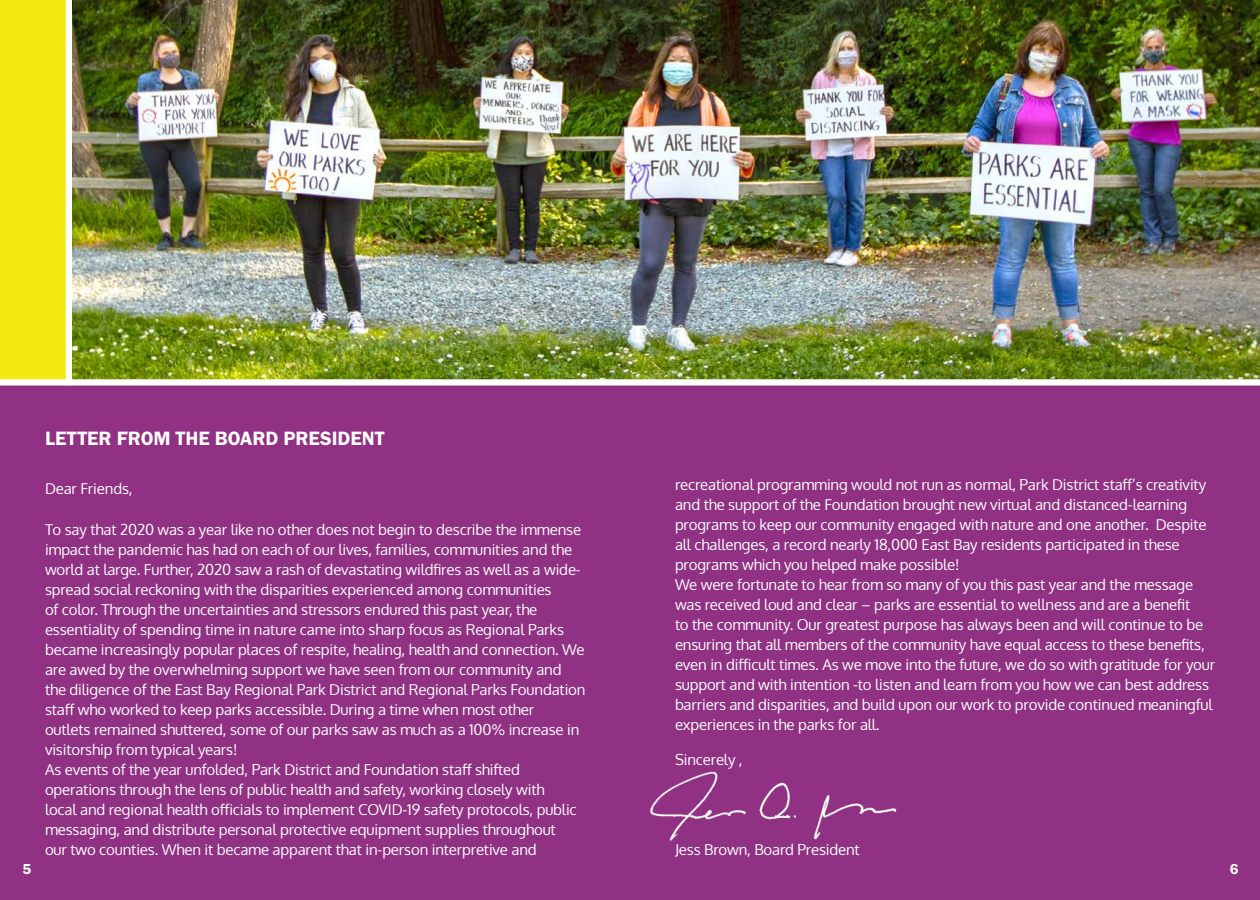
<style>
.page{position:relative;width:1260px;height:900px;background:#fff}
.page>*{position:absolute;margin:0;border:0;box-sizing:border-box;transform-origin:0 0}
.t1{font:20px "Franklin Gothic URW Dem";color:#fff}
.t2{font:15px/20px "Oxygen";letter-spacing:-.01em;color:#fff}
.t3{font:15px "Franklin Gothic URW Dem";color:#fff}
</style>
<div class="page">
<img style="left:72px;top:0;width:1188px;height:379px">
<div style="left:0;top:0;width:68px;height:543px;background:#f4e910"></div>
<div style="left:0;top:383px;width:1260px;height:517px;background:#903183"></div>
<div style="left:0;top:379px;width:1260px;height:7px;background:#fff"></div>
<div style="left:66px;top:0;width:6px;height:385px;background:#fff"></div>
<img style="left:650px;top:771px;width:247px;height:70px">
<p class="t1" style="left:45px;top:426px;width:341px">LETTER FROM THE BOARD PRESIDENT</p>
<p class="t2" style="left:45px;top:478px;width:89px">Dear Friends,</p>
<p class="t2" style="left:45px;top:520px;width:542px">To say that 2020 was a year like no other does not begin to describe the immense impact the pandemic has had on each of our lives, families, communities and the world at large. Further, 2020 saw a rash of devastating wildfires as well as a wide&shy;spread social reckoning with the disparities experienced among communities<br>of color. Through the uncertainties and stressors endured this past year, the essentiality of spending time in nature came into sharp focus as Regional Parks became increasingly popular places of respite, healing, health and connection. We are awed by the overwhelming support we have seen from our community and the diligence of the East Bay Regional Park District and Regional Parks Foundation staff who worked to keep parks accessible. During a time when most other<br>outlets remained shuttered, some of our parks saw as much as a 100% increase in visitorship from typical years!</p>
<p class="t2" style="left:45px;top:760px;width:533px">As events of the year unfolded, Park District and Foundation staff shifted operations through the lens of public health and safety, working closely with local and regional health officials to implement COVID-19 safety protocols, public messaging, and distribute personal protective equipment supplies throughout our two counties. When it became apparent that in-person interpretive and</p>
<p class="t2" style="left:675px;top:474px;width:533px">recreational programming would not run as normal, Park District staff’s creativity and the support of the Foundation brought new virtual and distanced-learning programs to keep our community engaged with nature and one another. Despite all challenges, a record nearly 18,000 East Bay residents participated in these programs which you helped make possible!</p>
<p class="t2" style="left:675px;top:574px;width:542px">We were fortunate to hear from so many of you this past year and the message was received loud and clear – parks are essential to wellness and are a benefit<br>to the community. Our greatest purpose has always been and will continue to be ensuring that all members of the community have equal access to these benefits, even in difficult times. As we move into the future, we do so with gratitude for your support and with intention -to listen and learn from you how we can best address barriers and disparities, and build upon our work to provide continued meaningful experiences in the parks for all.</p>
<p class="t2" style="left:675px;top:749px;width:69px">Sincerely ,</p>
<p class="t2" style="left:675px;top:839px;width:186px">Jess Brown, Board President</p>
<h1 class="t1" style="left:22px;top:859px;width:13px">4</h1>
<h1 class="t1" style="left:1227px;top:859px;width:13px">4</h1>
<p class="t3" style="left:22px;top:860px;width:10px">5</p>
<p class="t3" style="left:1230px;top:860px;width:10px">6</p>
</div>
